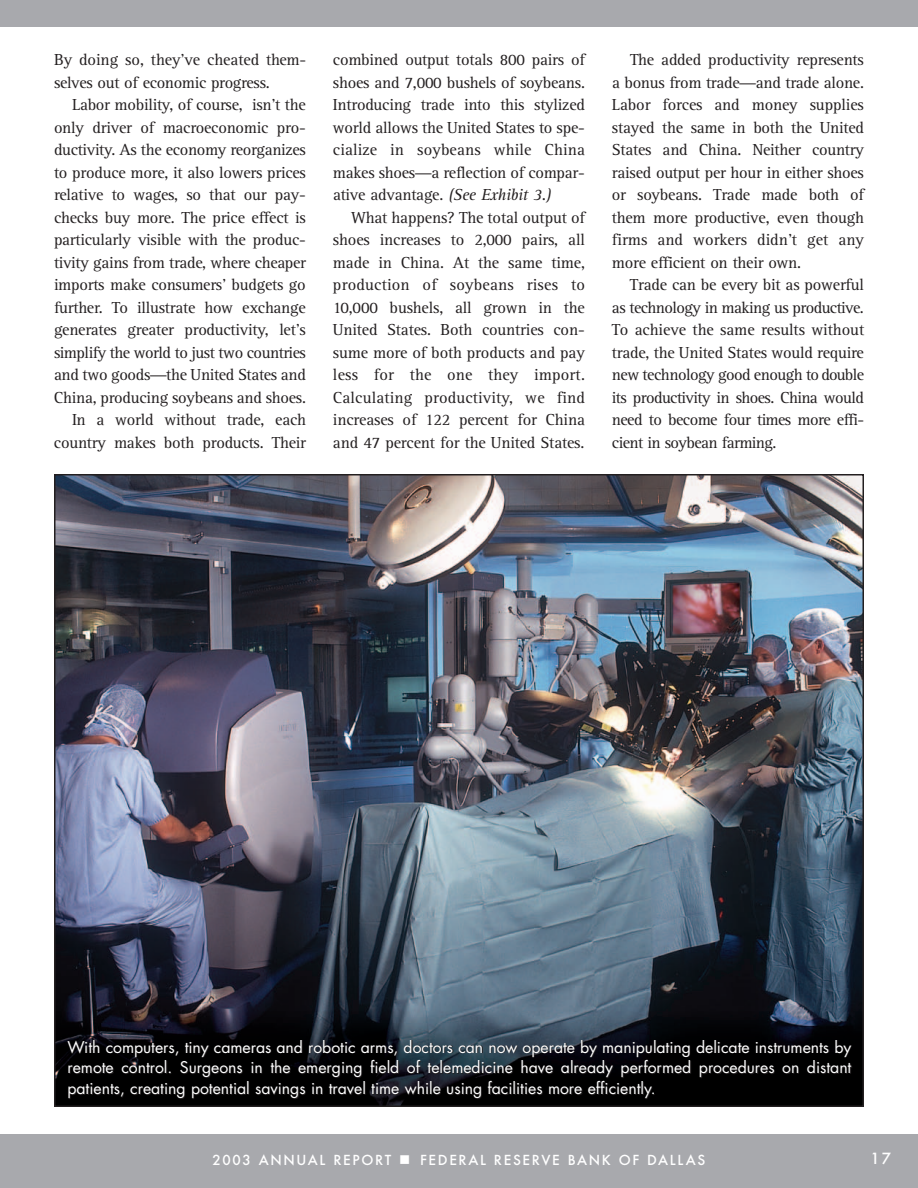
<style>
.page{position:relative;width:918px;height:1188px;background:#a8a9ad}
.page>*{position:absolute;margin:0;border:0;box-sizing:border-box;transform-origin:0 0}
.t1{font:16.5px/22.5px "Rotis Serif";letter-spacing:-.015em;color:#231f20;text-align:justify}
.t2{font:15.75px/20.7px "Futura";color:#fff;text-align:justify}
.t3{font:500 15px "Futura";color:#fff}
.t4{font:500 13.5px "Futura";letter-spacing:.125em;color:#fff}
.s1{font-family:"Utopia"}
.s2{font-style:italic}
</style>
<div class="page">
<div style="left:0;top:27px;width:918px;height:1107px;background:#fff"></div>
<img style="left:57px;top:477px;width:804px;height:627px">
<p class="t1" style="left:54px;top:50px;width:254px">By doing so, they’ve cheated them&shy;selves out of economic progress.</p>
<p class="t1" style="left:54px;top:95px;width:254px;text-align:right">Labor mobility, of course, isn’t the only driver of macroeconomic pro&shy;ductivity. As the economy reorganizes to produce more, it also lowers prices relative to wages, so that our pay&shy;checks buy more. The price effect is particularly visible with the produc&shy;tivity gains from trade, where cheaper imports make consumers’ budgets go further. To illustrate how exchange generates greater productivity, let’s simplify the world to just two countries and two goods<span class="s1">—</span>the United States and China, producing soybeans and shoes.<br>In a world without trade, each country makes both products. Their</p>
<p class="t1" style="left:333px;top:50px;width:254px">combined output totals 800 pairs of shoes and 7,000 bushels of soybeans.<br>Introducing trade into this stylized world allows the United States to spe&shy;cialize in soybeans while China makes shoes<span class="s1">—</span>a reflection of compar&shy;ative advantage. <span class="s2">(See Exhibit 3.)</span></p>
<p class="t1" style="left:333px;top:208px;width:254px;text-indent:18px">What happens? The total output of shoes increases to 2,000 pairs, all made in China. At the same time, production of soybeans rises to 10,000 bushels, all grown in the United States. Both countries con&shy;sume more of both products and pay less for the one they import.<br>Calculating productivity, we find increases of 122 percent for China and 47 percent for the United States.</p>
<p class="t1" style="left:612px;top:50px;width:254px;text-indent:18px">The added productivity represents a bonus from trade<span class="s1">—</span>and trade alone.<br>Labor forces and money supplies stayed the same in both the United States and China. Neither country raised output per hour in either shoes or soybeans. Trade made both of them more productive, even though firms and workers didn’t get any more efficient on their own.</p>
<p class="t1" style="left:612px;top:275px;width:254px;text-indent:18px">Trade can be every bit as powerful as technology in making us productive.<br>To achieve the same results without trade, the United States would require new technology good enough to double its productivity in shoes. China would need to become four times more effi&shy;cient in soybean farming.</p>
<p class="t2" style="left:67px;top:1038px;width:785px">With computers, tiny cameras and robotic arms, doctors can now operate by manipulating delicate instruments by remote control. Surgeons in the emerging field of telemedicine have already performed procedures on distant patients, creating potential savings in travel time while using facilities more efficiently.</p>
<p class="t4" style="left:213px;top:1153px;width:494px">2003 ANNUAL REPORT ■ FEDERAL RESERVE BANK OF DALLAS</p>
<p class="t3" style="left:871px;top:1150px;width:22px">17</p>
</div>
